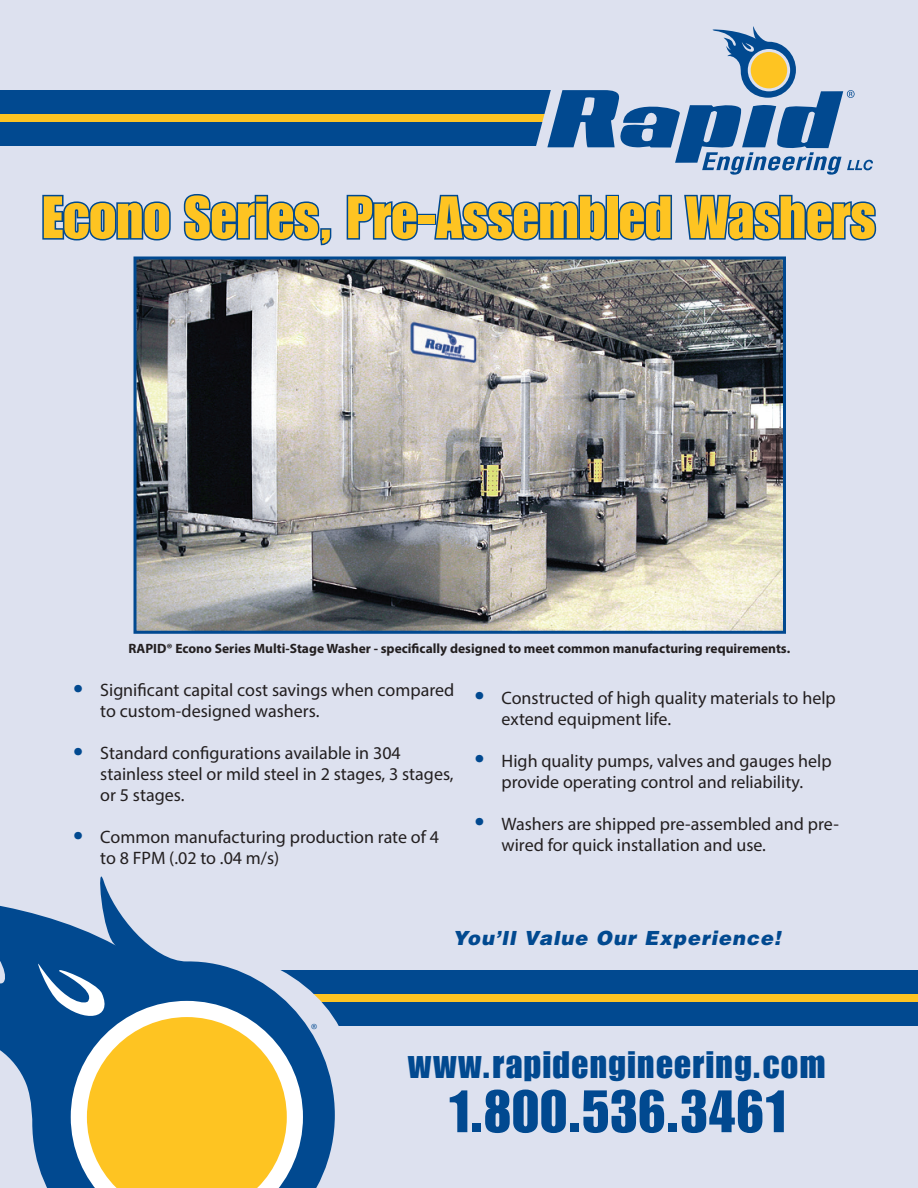
<style>
.page{position:relative;width:918px;height:1188px;background:#dde1ef}
.page>*{position:absolute;margin:0;border:0;box-sizing:border-box;transform-origin:0 0}
.t1{font:58.5px "Impact LT Std";color:#fec422}
.t2{font:58.5px "Impact LT Std";color:#014990}
.t3{font:37.5px "Impact LT Std";letter-spacing:.04em;color:#014990}
.t4{font:italic 900 19.5px "Helvetica LT Std";letter-spacing:.05em;color:#014990}
.t5{font:18px/21px "Myriad Pro";color:#231f20}
.t6{font:700 13.5px "Myriad Pro";color:#231f20}
.t7{font:12px "Myriad";color:#014990}
.s1{font-size:36px;color:#014990}
</style>
<div class="page">
<div style="left:121px;top:970px;width:797px;height:56px;background:#014990"></div>
<div style="left:121px;top:994px;width:797px;height:7px;background:#fec422"></div>
<div style="left:0;top:90px;width:563px;height:56px;background:#014990"></div>
<div style="left:0;top:114px;width:550px;height:7px;background:#fec422"></div>
<svg style="left:0;top:876px;width:335px;height:312px"></svg>
<svg style="left:35px;top:959px;width:268px;height:229px;background:#a5a371"></svg>
<svg style="left:42px;top:194px;width:129px;height:47px"></svg>
<svg style="left:183px;top:194px;width:149px;height:52px"></svg>
<svg style="left:346px;top:194px;width:73px;height:47px"></svg>
<div style="left:417px;top:214px;width:19px;height:11px;border:3px solid #014990"></div>
<svg style="left:433px;top:26px;width:444px;height:215px"></svg>
<img style="left:138px;top:260px;width:644px;height:370px">
<div style="left:134px;top:256px;width:652px;height:378px;border:3px solid #014990"></div>
<h1 class="t1" style="left:43px;top:183px;width:834px">Econo Series, Pre-Assembled Washers</h1>
<p class="t6" style="left:128px;top:640px;width:663px">RAPID® Econo Series Multi-Stage Washer - specifically designed to meet common manufacturing requirements.</p>
<p class="t5" style="left:100px;top:679px;width:355px;text-indent:-27px"><span class="s1">•</span> Significant capital cost savings when compared to custom-designed washers.</p>
<p class="t5" style="left:100px;top:742px;width:355px;text-indent:-27px"><span class="s1">•</span> Standard configurations available in 304 stainless steel or mild steel in 2 stages, 3 stages, or 5 stages.</p>
<p class="t5" style="left:100px;top:826px;width:340px;text-indent:-27px"><span class="s1">•</span> Common manufacturing production rate of 4 to 8 FPM (.02 to .04 m/s)</p>
<p class="t5" style="left:502px;top:687px;width:336px;text-indent:-27px"><span class="s1">•</span> Constructed of high quality materials to help extend equipment life.</p>
<p class="t5" style="left:475px;top:750px;width:359px;text-align:center"><span class="s1">•</span> High quality pumps, valves and gauges help provide operating control and reliability.</p>
<p class="t5" style="left:502px;top:813px;width:339px;text-indent:-27px"><span class="s1">•</span> Washers are shipped pre-assembled and pre&shy;wired for quick installation and use.</p>
<p class="t7" style="left:311px;top:1022px;width:8px">®</p>
<p class="t4" style="left:453px;top:926px;width:329px">You’ll Value Our Experience!</p>
<h2 class="t3" style="left:408px;top:1043px;width:419px">www.rapidengineering.com</h2>
<h1 class="t2" style="left:448px;top:1077px;width:340px">1.800.536.3461</h1>
</div>
